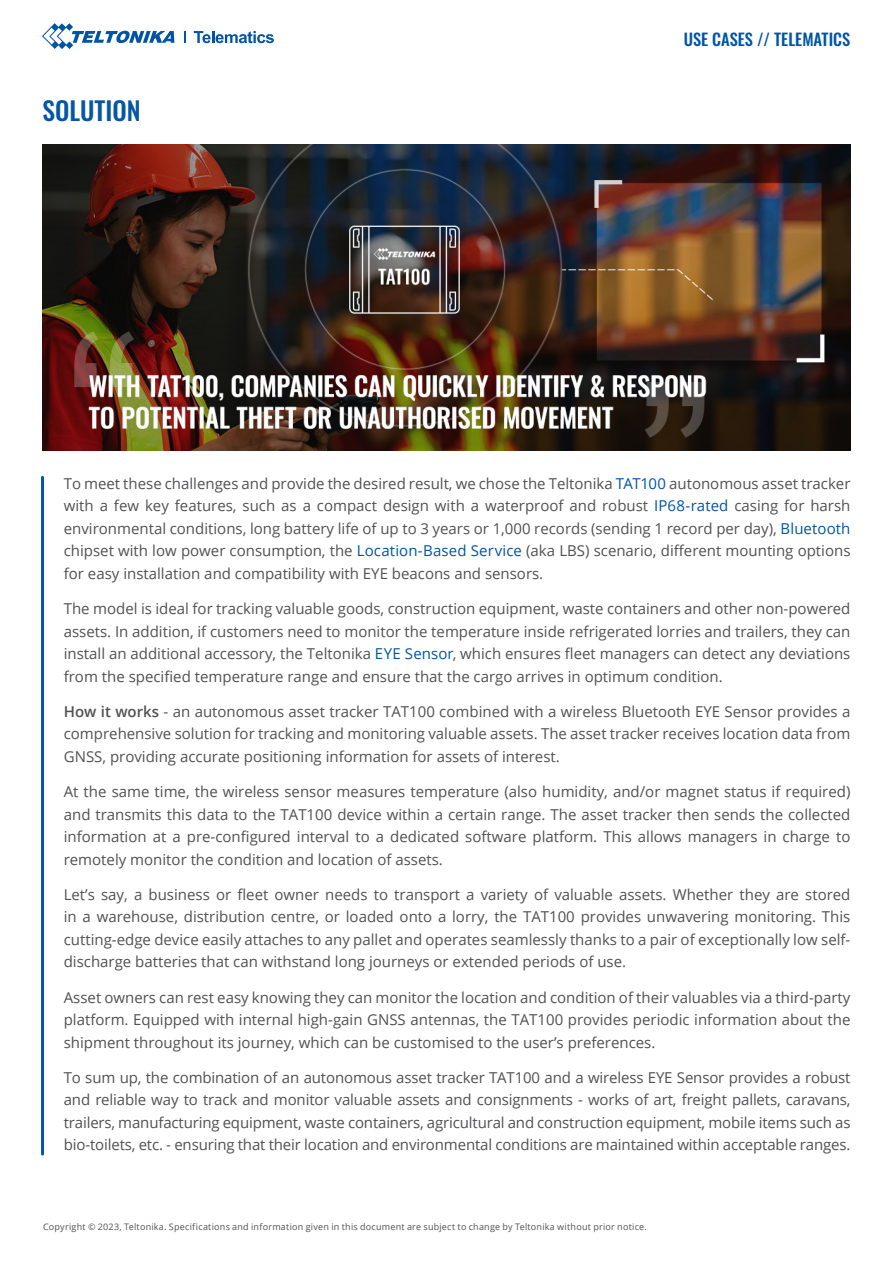
<style>
.page{position:relative;width:893px;height:1263px;background:#fff}
.page>*{position:absolute;margin:0;border:0;box-sizing:border-box;transform-origin:0 0}
.t1{font:500 25.5px "Oswald";color:#0556a5}
.t2{font:500 16.5px "Oswald";color:#0054a6}
.t3{font:15px/22.5px "Open Sans";color:#515153;text-align:justify}
.t4{font:9px "Open Sans";letter-spacing:.025em;color:#515153}
.s1{color:#0054a6}
.s2{font-weight:600}
</style>
<div class="page">
<svg style="left:184px;top:31px;width:1px;height:12px"></svg>
<svg style="left:42px;top:23px;width:132px;height:26px"></svg>
<svg style="left:194px;top:31px;width:80px;height:12px"></svg>
<hr style="left:41px;top:477px;width:3px;height:677px;background:#0054a6">
<img style="left:43px;top:145px;width:808px;height:306px">
<h1 class="t1" style="left:43px;top:98px;width:100px">SOLUTION</h1>
<p class="t2" style="left:684px;top:31px;width:168px">USE CASES // TELEMATICS</p>
<p class="t3" style="left:64px;top:472px;width:788px">To meet these challenges and provide the desired result, we chose the Teltonika <span class="s1">TAT100</span> autonomous asset tracker with a few key features, such as a compact design with a waterproof and robust <span class="s1">IP68-rated</span> casing for harsh environmental conditions, long battery life of up to 3 years or 1,000 records (sending 1 record per day), <span class="s1">Bluetooth </span>chipset with low power consumption, the <span class="s1">Location-Based Service</span> (aka LBS) scenario, different mounting options for easy installation and compatibility with EYE beacons and sensors.</p>
<p class="t3" style="left:64px;top:597px;width:788px">The model is ideal for tracking valuable goods, construction equipment, waste containers and other non-powered assets. In addition, if customers need to monitor the temperature inside refrigerated lorries and trailers, they can install an additional accessory, the Teltonika <span class="s1">EYE Sensor</span>, which ensures fleet managers can detect any deviations from the specified temperature range and ensure that the cargo arrives in optimum condition.</p>
<p class="t3" style="left:64px;top:700px;width:788px"><span class="s2">How it works</span> - an autonomous asset tracker TAT100 combined with a wireless Bluetooth EYE Sensor provides a comprehensive solution for tracking and monitoring valuable assets. The asset tracker receives location data from GNSS, providing accurate positioning information for assets of interest.</p>
<p class="t3" style="left:64px;top:780px;width:788px">At the same time, the wireless sensor measures temperature (also humidity, and/or magnet status if required) and transmits this data to the TAT100 device within a certain range. The asset tracker then sends the collected information at a pre-configured interval to a dedicated software platform. This allows managers in charge to remotely monitor the condition and location of assets.</p>
<p class="t3" style="left:64px;top:883px;width:788px">Let’s say, a business or fleet owner needs to transport a variety of valuable assets. Whether they are stored in a warehouse, distribution centre, or loaded onto a lorry, the TAT100 provides unwavering monitoring. This cutting-edge device easily attaches to any pallet and operates seamlessly thanks to a pair of exceptionally low self&shy;discharge batteries that can withstand long journeys or extended periods of use.</p>
<p class="t3" style="left:64px;top:985px;width:788px">Asset owners can rest easy knowing they can monitor the location and condition of their valuables via a third-party platform. Equipped with internal high-gain GNSS antennas, the TAT100 provides periodic information about the shipment throughout its journey, which can be customised to the user’s preferences.</p>
<p class="t3" style="left:64px;top:1066px;width:788px">To sum up, the combination of an autonomous asset tracker TAT100 and a wireless EYE Sensor provides a robust and reliable way to track and monitor valuable assets and consignments - works of art, freight pallets, caravans, trailers, manufacturing equipment, waste containers, agricultural and construction equipment, mobile items such as bio-toilets, etc. - ensuring that their location and environmental conditions are maintained within acceptable ranges.</p>
<p class="t4" style="left:43px;top:1221px;width:605px">Copyright © 2023, Teltonika. Specifications and information given in this document are subject to change by Teltonika without prior notice.</p>
</div>
